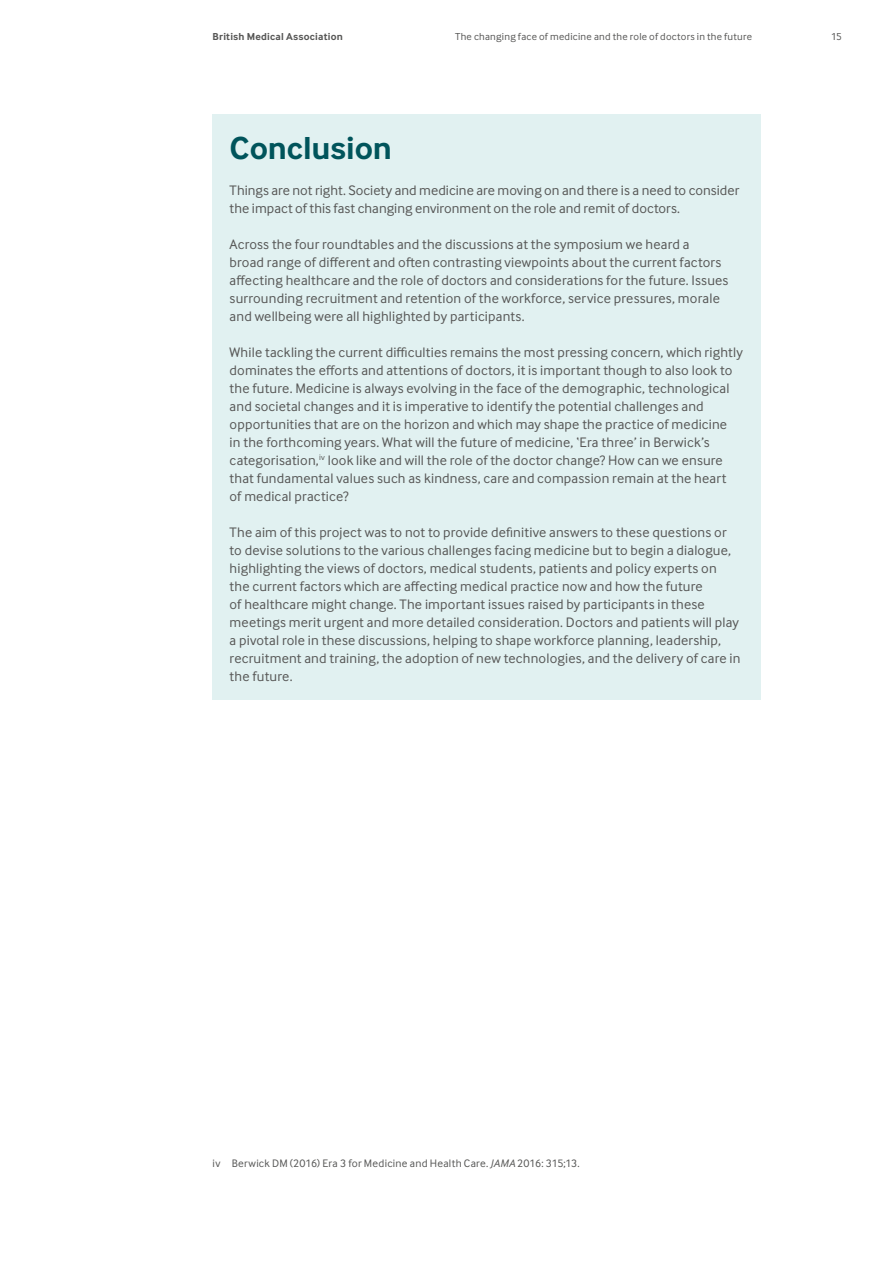
<style>
.page{position:relative;width:893px;height:1263px;background:#fff}
.page>*{position:absolute;margin:0;border:0;box-sizing:border-box;transform-origin:0 0}
.t1{font:700 33px "Inter Face";letter-spacing:-.005em;color:#00545b}
.t2{font:14.25px/18px "Inter Face";letter-spacing:.01em;color:#575756}
.t3{font:11.25px "Inter Face";letter-spacing:.02em;color:#575756}
.t4{font:10.5px "Inter Face";letter-spacing:.025em;color:#575756}
.t5{font:700 10.5px "Inter Face";letter-spacing:.02em;color:#575756}
.s1{font-style:italic}
</style>
<div class="page">
<div style="left:213px;top:114px;width:548px;height:585px;background:#e1f1f1"></div>
<p class="t5" style="left:213px;top:30px;width:132px">British Medical Association</p>
<p class="t4" style="left:455px;top:31px;width:299px">The changing face of medicine and the role of doctors in the future</p>
<p class="t4" style="left:831px;top:31px;width:12px">15</p>
<h1 class="t1" style="left:230px;top:129px;width:164px">Conclusion</h1>
<p class="t2" style="left:230px;top:181px;width:511px">Things are not right. Society and medicine are moving on and there is a need to consider the impact of this fast changing environment on the role and remit of doctors.</p>
<p class="t2" style="left:230px;top:235px;width:500px">Across the four roundtables and the discussions at the symposium we heard a<br>broad range of different and often contrasting viewpoints about the current factors affecting healthcare and the role of doctors and considerations for the future. Issues surrounding recruitment and retention of the workforce, service pressures, morale and wellbeing were all highlighted by participants.</p>
<p class="t2" style="left:230px;top:343px;width:515px">While tackling the current difficulties remains the most pressing concern, which rightly dominates the efforts and attentions of doctors, it is important though to also look to the future. Medicine is always evolving in the face of the demographic, technological and societal changes and it is imperative to identify the potential challenges and opportunities that are on the horizon and which may shape the practice of medicine<br>in the forthcoming years. What will the future of medicine, ‘Era three’ in Berwick’s categorisation,<sup>iv</sup> look like and will the role of the doctor change? How can we ensure that fundamental values such as kindness, care and compassion remain at the heart<br>of medical practice?</p>
<p class="t2" style="left:230px;top:523px;width:512px">The aim of this project was to not to provide definitive answers to these questions or to devise solutions to the various challenges facing medicine but to begin a dialogue, highlighting the views of doctors, medical students, patients and policy experts on<br>the current factors which are affecting medical practice now and how the future<br>of healthcare might change. The important issues raised by participants in these meetings merit urgent and more detailed consideration. Doctors and patients will play a pivotal role in these discussions, helping to shape workforce planning, leadership, recruitment and training, the adoption of new technologies, and the delivery of care in the future.</p>
<p class="t3" style="left:213px;top:1157px;width:369px">iv Berwick DM (2016) Era 3 for Medicine and Health Care. <span class="s1">JAMA</span> 2016: 315;13.</p>
</div>
